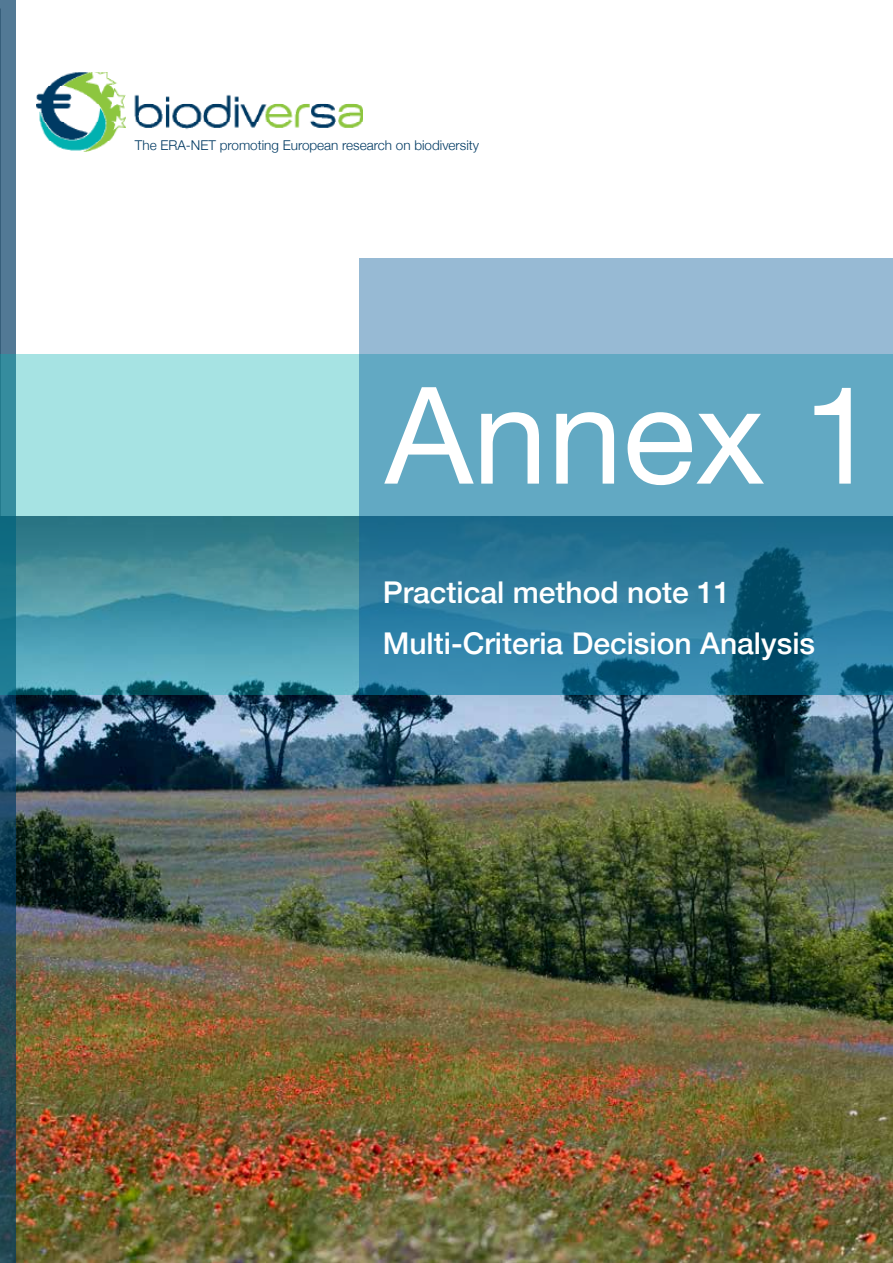
<style>
.page{position:relative;width:893px;height:1263px;background:#fff}
.page>*{position:absolute;margin:0;border:0;box-sizing:border-box;transform-origin:0 0}
.t1{font:135px "Helvetica Neue";color:#fff}
.t2{font:500 30px/51px "Helvetica Neue";color:#fff}
.t3{font:300 13.5px "Helvetica Neue";color:#003a63}
</style>
<div class="page">
<img style="left:16px;top:694px;width:877px;height:569px">
<svg style="left:0;top:0;width:16px;height:1263px;background:#325970"></svg>
<img style="left:36px;top:73px;width:326px;height:79px">
<svg style="left:0;top:354px;width:359px;height:340px;background:#70b7c0"></svg>
<svg style="left:359px;top:258px;width:534px;height:436px;background:#5597b4"></svg>
<p class="t3" style="left:135px;top:135px;width:346px">The ERA-NET promoting European research on biodiversity</p>
<h1 class="t1" style="left:385px;top:338px;width:494px">Annex 1</h1>
<p class="t2" style="left:383px;top:565px;width:434px">Practical method note 11<br>Multi-Criteria Decision Analysis</p>
</div>
